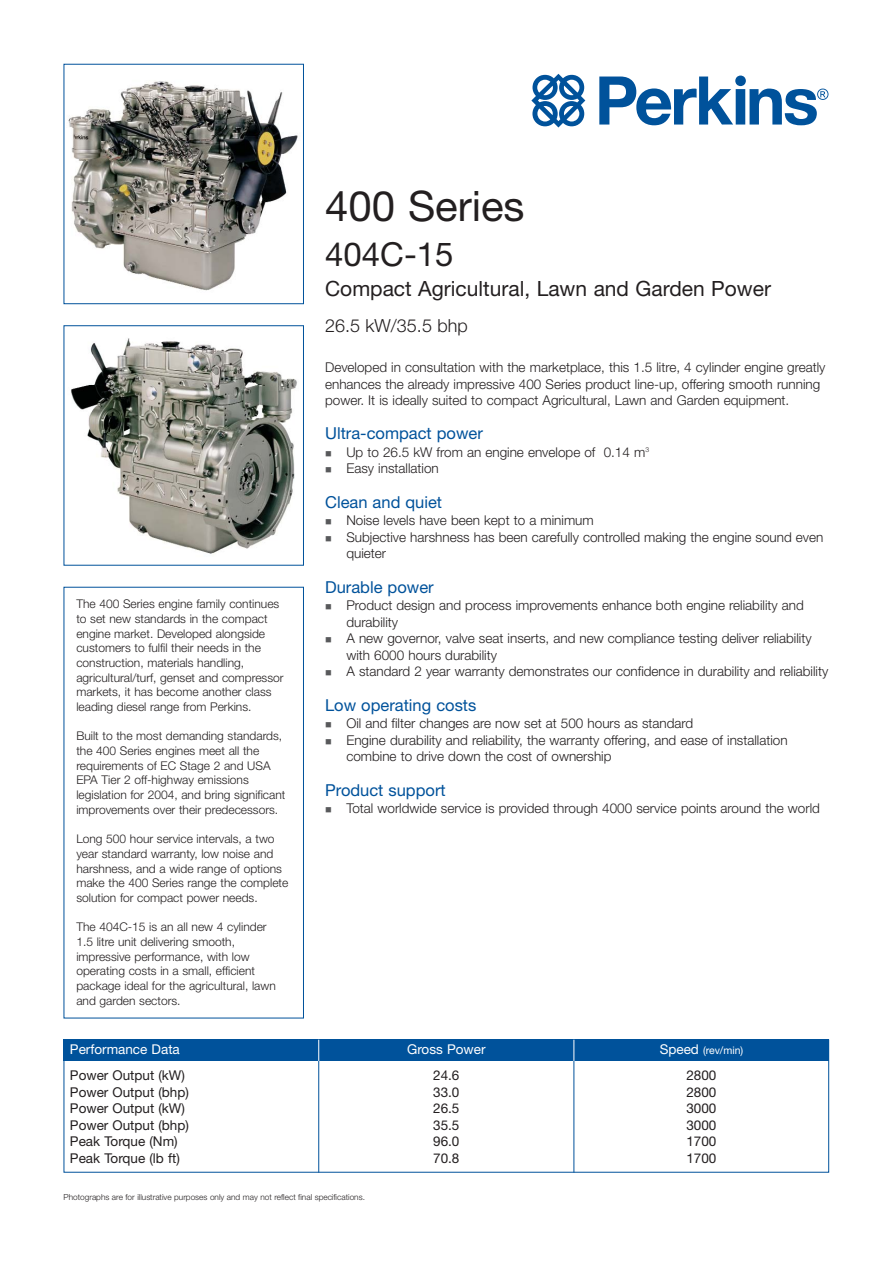
<style>
.page{position:relative;width:893px;height:1263px;background:#fff}
.page>*{position:absolute;margin:0;border:0;box-sizing:border-box;transform-origin:0 0}
.t1{font:42px "Helvetica Neue";color:#231f20}
.t2{font:33px "Helvetica Neue";color:#231f20}
.t3{font:21px "Helvetica Neue";color:#231f20}
.t4{font:300 18px "Helvetica Neue";color:#231f20}
.t5{font:16.5px "Helvetica Neue";color:#00529b}
.t6{font:300 13.5px/16.5px "Helvetica Neue";color:#231f20}
.t7{font:13.5px "Helvetica Neue";color:#231f20}
.t8{font:13.5px "Helvetica Neue";color:#fff}
.t9{font:300 12px/14.7px "Helvetica Neue";color:#231f20}
.t10{font:10.5px "Helvetica Neue";color:#fff}
.t11{font:300 8.25px "Helvetica Neue";color:#231f20}
.s1{font-size:13.5px}
</style>
<div class="page">
<svg style="left:531px;top:74px;width:54px;height:54px"></svg>
<svg style="left:599px;top:76px;width:229px;height:49px"></svg>
<img style="left:68px;top:81px;width:230px;height:210px">
<div style="left:64px;top:64px;width:240px;height:240px;border:1px solid #00529b"></div>
<img style="left:71px;top:338px;width:226px;height:216px">
<div style="left:64px;top:325px;width:240px;height:241px;border:1px solid #00529b"></div>
<div style="left:64px;top:587px;width:240px;height:431px;border:1px solid #00529b"></div>
<div style="left:64px;top:1040px;width:765px;height:21px;background:#00529b"></div>
<div style="left:64px;top:1040px;width:765px;height:133px;border:1px solid #00529b"></div>
<hr style="left:318px;top:1061px;width:1px;height:112px;background:#00529b">
<svg style="left:318px;top:1040px;width:1px;height:21px"></svg>
<hr style="left:573px;top:1061px;width:1px;height:112px;background:#00529b">
<svg style="left:573px;top:1040px;width:1px;height:21px"></svg>
<h1 class="t1" style="left:325px;top:191px;width:201px">400 Series</h1>
<h2 class="t2" style="left:325px;top:242px;width:130px">404C-15</h2>
<h3 class="t3" style="left:325px;top:281px;width:447px">Compact Agricultural, Lawn and Garden Power</h3>
<h3 class="t4" style="left:325px;top:319px;width:144px">26.5 kW/35.5 bhp</h3>
<p class="t6" style="left:325px;top:360px;width:502px">Developed in consultation with the marketplace, this 1.5 litre, 4 cylinder engine greatly enhances the already impressive 400 Series product line-up, offering smooth running power. It is ideally suited to compact Agricultural, Lawn and Garden equipment.</p>
<p class="t5" style="left:325px;top:428px;width:159px">Ultra-compact power</p>
<p class="t6" style="left:346px;top:445px;width:304px">Up to 26.5 kW from an engine envelope of 0.14 m<sup>3<br></sup>Easy installation</p>
<p class="t5" style="left:325px;top:496px;width:119px">Clean and quiet</p>
<p class="t6" style="left:346px;top:514px;width:479px">Noise levels have been kept to a minimum<br>Subjective harshness has been carefully controlled making the engine sound even quieter</p>
<p class="t5" style="left:325px;top:581px;width:110px">Durable power</p>
<p class="t6" style="left:346px;top:599px;width:483px">Product design and process improvements enhance both engine reliability and durability<br>A new governor, valve seat inserts, and new compliance testing deliver reliability with 6000 hours durability<br>A standard 2 year warranty demonstrates our confidence in durability and reliability</p>
<p class="t5" style="left:325px;top:699px;width:153px">Low operating costs</p>
<p class="t6" style="left:346px;top:717px;width:443px">Oil and filter changes are now set at 500 hours as standard<br>Engine durability and reliability, the warranty offering, and ease of installation combine to drive down the cost of ownership</p>
<p class="t5" style="left:325px;top:784px;width:122px">Product support</p>
<p class="t6" style="left:346px;top:801px;width:475px">Total worldwide service is provided through 4000 service points around the world</p>
<p class="t9" style="left:76px;top:598px;width:209px">The 400 Series engine family continues to set new standards in the compact engine market. Developed alongside customers to fulfil their needs in the construction, materials handling, agricultural/turf, genset and compressor markets, it has become another class leading diesel range from Perkins.</p>
<p class="t9" style="left:76px;top:730px;width:210px">Built to the most demanding standards, the 400 Series engines meet all the requirements of EC Stage 2 and USA EPA Tier 2 off-highway emissions legislation for 2004, and bring significant improvements over their predecessors.</p>
<p class="t9" style="left:76px;top:833px;width:214px">Long 500 hour service intervals, a two year standard warranty, low noise and harshness, and a wide range of options make the 400 Series range the complete solution for compact power needs.</p>
<p class="t9" style="left:76px;top:921px;width:201px">The 404C-15 is an all new 4 cylinder 1.5 litre unit delivering smooth, impressive performance, with low operating costs in a small, efficient package ideal for the agricultural, lawn and garden sectors.</p>
<p class="t8" style="left:70px;top:1045px;width:111px">Performance Data</p>
<p class="t8" style="left:407px;top:1045px;width:80px">Gross Power</p>
<p class="t10" style="left:660px;top:1047px;width:85px"><span class="s1">Speed</span> (rev/min)</p>
<p class="t7" style="left:70px;top:1071px;width:116px">Power Output (kW)</p>
<p class="t7" style="left:433px;top:1071px;width:28px">24.6</p>
<p class="t7" style="left:686px;top:1071px;width:32px">2800</p>
<p class="t7" style="left:70px;top:1087px;width:120px">Power Output (bhp)</p>
<p class="t7" style="left:433px;top:1087px;width:28px">33.0</p>
<p class="t7" style="left:686px;top:1087px;width:32px">2800</p>
<p class="t7" style="left:70px;top:1104px;width:116px">Power Output (kW)</p>
<p class="t7" style="left:433px;top:1104px;width:28px">26.5</p>
<p class="t7" style="left:686px;top:1104px;width:32px">3000</p>
<p class="t7" style="left:70px;top:1120px;width:120px">Power Output (bhp)</p>
<p class="t7" style="left:433px;top:1120px;width:28px">35.5</p>
<p class="t7" style="left:686px;top:1120px;width:32px">3000</p>
<p class="t7" style="left:70px;top:1137px;width:109px">Peak Torque (Nm)</p>
<p class="t7" style="left:433px;top:1137px;width:28px">96.0</p>
<p class="t7" style="left:686px;top:1137px;width:32px">1700</p>
<p class="t7" style="left:70px;top:1153px;width:111px">Peak Torque (lb ft)</p>
<p class="t7" style="left:433px;top:1153px;width:28px">70.8</p>
<p class="t7" style="left:686px;top:1153px;width:32px">1700</p>
<p class="t11" style="left:64px;top:1194px;width:303px">Photographs are for illustrative purposes only and may not reflect final specifications.</p>
</div>
